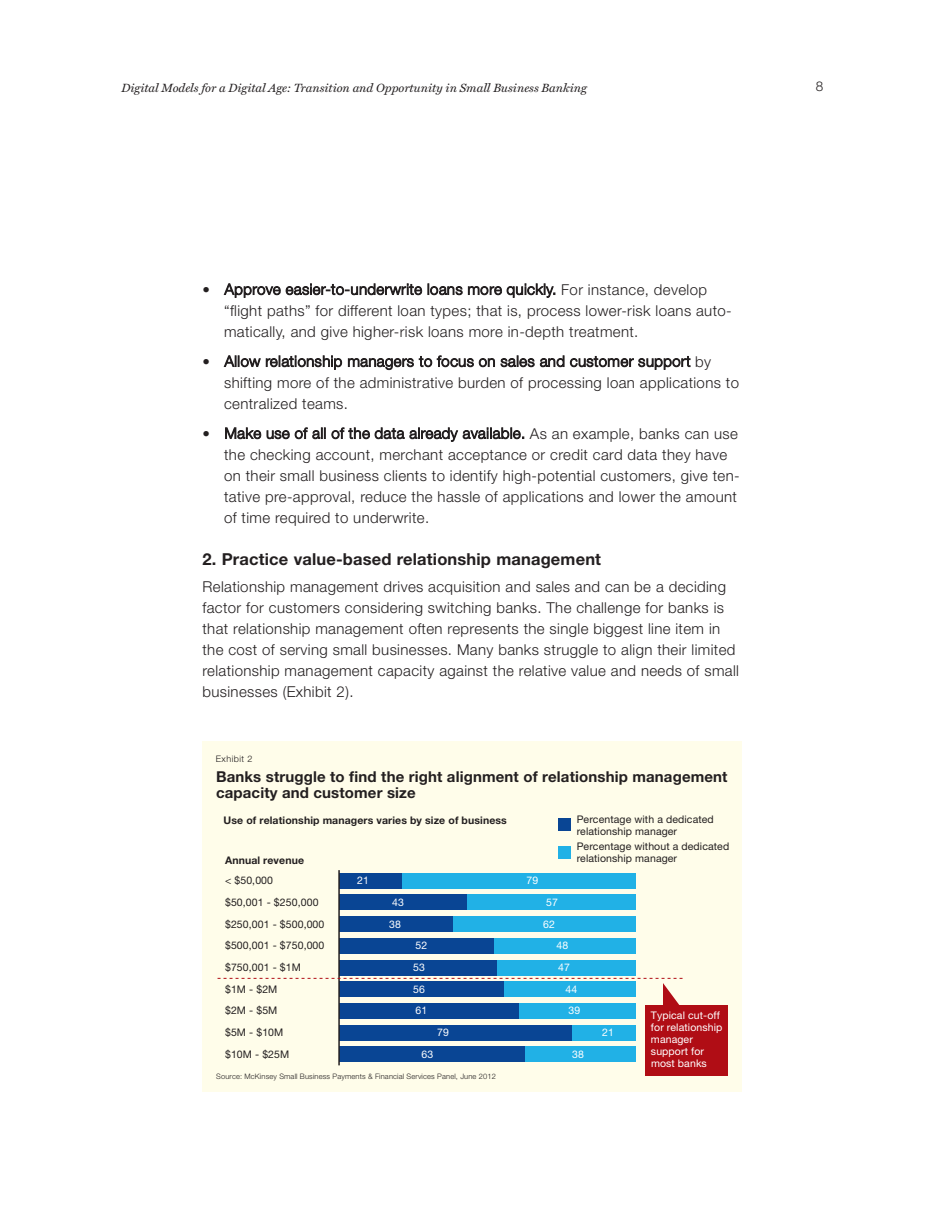
<style>
.page{position:relative;width:945px;height:1215px;background:#fff}
.page>*{position:absolute;margin:0;border:0;box-sizing:border-box;transform-origin:0 0}
.t1{font:700 16.5px "Helvetica Neue LT Std";letter-spacing:.01em;color:#231f20}
.t2{font:300 15px/21px "Helvetica Neue LT Std";letter-spacing:.025em;color:#231f20}
.t3{font:700 15px/16.5px "Helvetica Neue";letter-spacing:.01em;color:#231f20}
.t4{font:300 13.5px "Helvetica Neue LT Std";color:#231f20}
.t5{font:italic 12px "Miller Text";color:#231f20}
.t6{font:10.5px/12px "Helvetica Neue";letter-spacing:.01em;color:#231f20}
.t7{font:10.5px/12px "Helvetica Neue";letter-spacing:.01em;color:#fff}
.t8{font:700 10.5px "Helvetica Neue";letter-spacing:.01em;color:#231f20}
.t9{font:300 9px "Helvetica Neue";letter-spacing:.05em;color:#231f20}
.t10{font:300 7.5px "Helvetica Neue";letter-spacing:.02em;color:#231f20}
</style>
<div class="page">
<div style="left:202px;top:741px;width:540px;height:351px;background:#fffdea"></div>
<div style="left:645px;top:1005px;width:83px;height:71px;background:#b00d15"></div>
<div style="left:339px;top:873px;width:63px;height:15px;background:#094594"></div>
<div style="left:339px;top:895px;width:128px;height:15px;background:#094594"></div>
<div style="left:339px;top:917px;width:114px;height:15px;background:#094594"></div>
<div style="left:339px;top:938px;width:155px;height:16px;background:#094594"></div>
<div style="left:339px;top:960px;width:158px;height:15px;background:#094594"></div>
<div style="left:339px;top:1003px;width:180px;height:16px;background:#094594"></div>
<div style="left:339px;top:1025px;width:233px;height:15px;background:#094594"></div>
<div style="left:339px;top:1047px;width:186px;height:15px;background:#094594"></div>
<div style="left:402px;top:873px;width:233px;height:15px;background:#21b1e6"></div>
<div style="left:467px;top:895px;width:168px;height:15px;background:#21b1e6"></div>
<div style="left:453px;top:917px;width:182px;height:15px;background:#21b1e6"></div>
<div style="left:494px;top:938px;width:141px;height:16px;background:#21b1e6"></div>
<div style="left:497px;top:960px;width:138px;height:15px;background:#21b1e6"></div>
<div style="left:519px;top:1003px;width:116px;height:16px;background:#21b1e6"></div>
<div style="left:572px;top:1025px;width:63px;height:15px;background:#21b1e6"></div>
<div style="left:525px;top:1047px;width:110px;height:15px;background:#21b1e6"></div>
<hr style="left:338px;top:870px;width:2px;height:195px;background:#231f20">
<svg style="left:218px;top:978px;width:465px;height:31px"></svg>
<div style="left:558px;top:818px;width:13px;height:13px;background:#094594"></div>
<div style="left:558px;top:846px;width:13px;height:13px;background:#21b1e6"></div>
<p class="t5" style="left:122px;top:81px;width:467px">Digital Models for a Digital Age: Transition and Opportunity in Small Business Banking</p>
<p class="t4" style="left:816px;top:81px;width:9px">8</p>
<p class="t2" style="left:224px;top:280px;width:509px;text-indent:-22px">• Approve easier-to-underwrite loans more quickly. For instance, develop “flight paths” for different loan types; that is, process lower-risk loans auto&shy;matically, and give higher-risk loans more in-depth treatment.</p>
<p class="t2" style="left:224px;top:352px;width:516px;text-indent:-22px">• Allow relationship managers to focus on sales and customer support by shifting more of the administrative burden of processing loan applications to centralized teams.</p>
<p class="t2" style="left:224px;top:424px;width:517px;text-indent:-22px">• Make use of all of the data already available. As an example, banks can use the checking account, merchant acceptance or credit card data they have on their small business clients to identify high-potential customers, give ten&shy;tative pre-approval, reduce the hassle of applications and lower the amount of time required to underwrite.</p>
<p class="t1" style="left:202px;top:553px;width:400px">2. Practice value-based relationship management</p>
<p class="t2" style="left:202px;top:577px;width:538px">Relationship management drives acquisition and sales and can be a deciding factor for customers considering switching banks. The challenge for banks is that relationship management often represents the single biggest line item in the cost of serving small businesses. Many banks struggle to align their limited relationship management capacity against the relative value and needs of small businesses (Exhibit 2).</p>
<p class="t9" style="left:216px;top:751px;width:38px">Exhibit 2</p>
<p class="t3" style="left:216px;top:768px;width:513px">Banks struggle to find the right alignment of relationship management capacity and customer size</p>
<p class="t8" style="left:224px;top:812px;width:285px">Use of relationship managers varies by size of business</p>
<p class="t8" style="left:225px;top:852px;width:80px">Annual revenue</p>
<p class="t6" style="left:577px;top:814px;width:139px">Percentage with a dedicated relationship manager</p>
<p class="t6" style="left:577px;top:841px;width:154px">Percentage without a dedicated relationship manager</p>
<p class="t6" style="left:225px;top:875px;width:50px">&lt; $50,000</p>
<p class="t7" style="left:357px;top:875px;width:13px">21</p>
<p class="t7" style="left:527px;top:875px;width:13px">79</p>
<p class="t6" style="left:225px;top:897px;width:95px">$50,001 - $250,000</p>
<p class="t7" style="left:392px;top:897px;width:13px">43</p>
<p class="t7" style="left:546px;top:897px;width:13px">57</p>
<p class="t6" style="left:225px;top:918px;width:101px">$250,001 - $500,000</p>
<p class="t7" style="left:389px;top:918px;width:13px">38</p>
<p class="t7" style="left:543px;top:918px;width:13px">62</p>
<p class="t6" style="left:225px;top:940px;width:101px">$500,001 - $750,000</p>
<p class="t7" style="left:416px;top:940px;width:13px">52</p>
<p class="t7" style="left:557px;top:940px;width:13px">48</p>
<p class="t6" style="left:225px;top:962px;width:77px">$750,001 - $1M</p>
<p class="t7" style="left:413px;top:962px;width:13px">53</p>
<p class="t7" style="left:558px;top:962px;width:13px">47</p>
<p class="t6" style="left:225px;top:984px;width:54px">$1M - $2M</p>
<p class="t7" style="left:413px;top:984px;width:13px">56</p>
<p class="t7" style="left:566px;top:984px;width:13px">44</p>
<p class="t6" style="left:225px;top:1005px;width:54px">$2M - $5M</p>
<p class="t6" style="left:225px;top:1027px;width:60px">$5M - $10M</p>
<p class="t6" style="left:225px;top:1049px;width:66px">$10M - $25M</p>
<p class="t7" style="left:416px;top:1005px;width:13px">61</p>
<p class="t7" style="left:437px;top:1027px;width:13px">79</p>
<p class="t7" style="left:422px;top:1049px;width:13px">63</p>
<p class="t7" style="left:569px;top:1005px;width:13px">39</p>
<p class="t7" style="left:572px;top:1049px;width:13px">38</p>
<p class="t7" style="left:602px;top:1027px;width:13px">21</p>
<p class="t7" style="left:651px;top:1010px;width:73px">Typical cut-off for relationship manager support for most banks</p>
<p class="t10" style="left:216px;top:1070px;width:281px">Source: McKinsey Small Business Payments &amp; Financial Services Panel, June 2012</p>
</div>
